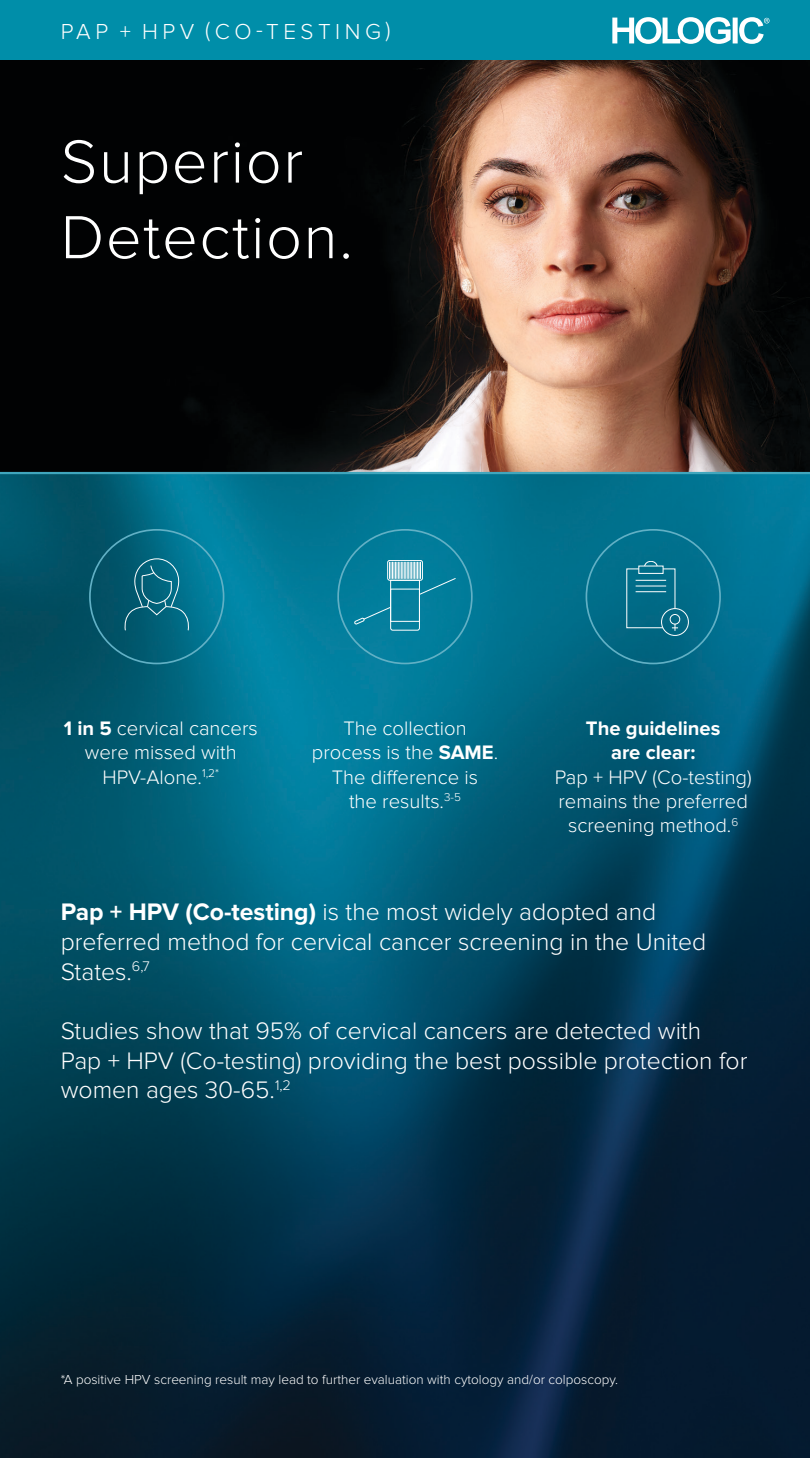
<style>
.page{position:relative;width:810px;height:1458px;background:#fff}
.page>*{position:absolute;margin:0;border:0;box-sizing:border-box;transform-origin:0 0}
.t1{font:300 63px/75.6px "Proxima Nova";letter-spacing:.025em;color:#fff}
.t2{font:300 24.75px/29.7px "Proxima Nova";color:#fff}
.t3{font:300 22.5px "Proxima Nova";letter-spacing:.2em;color:#fff}
.t4{font:300 20.25px/24.3px "Proxima Nova";color:#fff;text-align:center}
.t5{font:700 20.25px/24.3px "Proxima Nova";color:#fff;text-align:center}
.t6{font:300 13.5px "Proxima Nova";color:#fff}
.s1{font-weight:700}
</style>
<div class="page">
<img style="left:0;top:474px;width:810px;height:984px">
<div style="left:0;top:0;width:810px;height:61px;background:#008ea9"></div>
<img style="left:0;top:61px;width:810px;height:411px">
<div style="left:387px;top:560px;width:36px;height:21px;border:1px solid #fff;border-radius:2px"></div>
<svg style="left:354px;top:562px;width:102px;height:69px;background:#1c8aa6"></svg>
<div style="left:661px;top:608px;width:28px;height:28px;border:1px solid #fff;border-radius:50%"></div>
<div style="left:670px;top:614px;width:10px;height:10px;border:1px solid #fff;border-radius:50%"></div>
<svg style="left:626px;top:561px;width:52px;height:70px;background:#1c7a93"></svg>
<svg style="left:612px;top:17px;width:157px;height:27px"></svg>
<hr style="left:0;top:472px;width:810px;height:2px;background:#40a6bd">
<svg style="left:125px;top:558px;width:64px;height:72px;background:#126e85"></svg>
<p class="t3" style="left:61px;top:19px;width:331px">PAP + HPV (CO-TESTING)</p>
<p class="t1" style="left:61px;top:125px;width:294px">Superior<br>Detection.</p>
<p class="t4" style="left:64px;top:717px;width:195px"><span class="s1">1 in 5</span> cervical cancers were missed with<br>HPV-Alone.<sup>1,2*</sup></p>
<p class="t5" style="left:586px;top:717px;width:136px">The guidelines are clear:</p>
<p class="t4" style="left:312px;top:717px;width:188px">The collection process is the <span class="s1">SAME</span>.<br>The difference is<br>the results.<sup>3-5</sup></p>
<p class="t4" style="left:555px;top:765px;width:199px">Pap + HPV (Co-testing) remains the preferred screening method.<sup>6</sup></p>
<p class="t2" style="left:61px;top:897px;width:647px"><span class="s1">Pap + HPV (Co-testing)</span> is the most widely adopted and preferred method for cervical cancer screening in the United<br>States.<sup>6,7</sup></p>
<p class="t2" style="left:61px;top:1016px;width:688px">Studies show that 95% of cervical cancers are detected with<br>Pap + HPV (Co-testing) providing the best possible protection for women ages 30-65.<sup>1,2</sup></p>
<p class="t6" style="left:61px;top:1371px;width:559px">*A positive HPV screening result may lead to further evaluation with cytology and/or colposcopy.</p>
</div>
